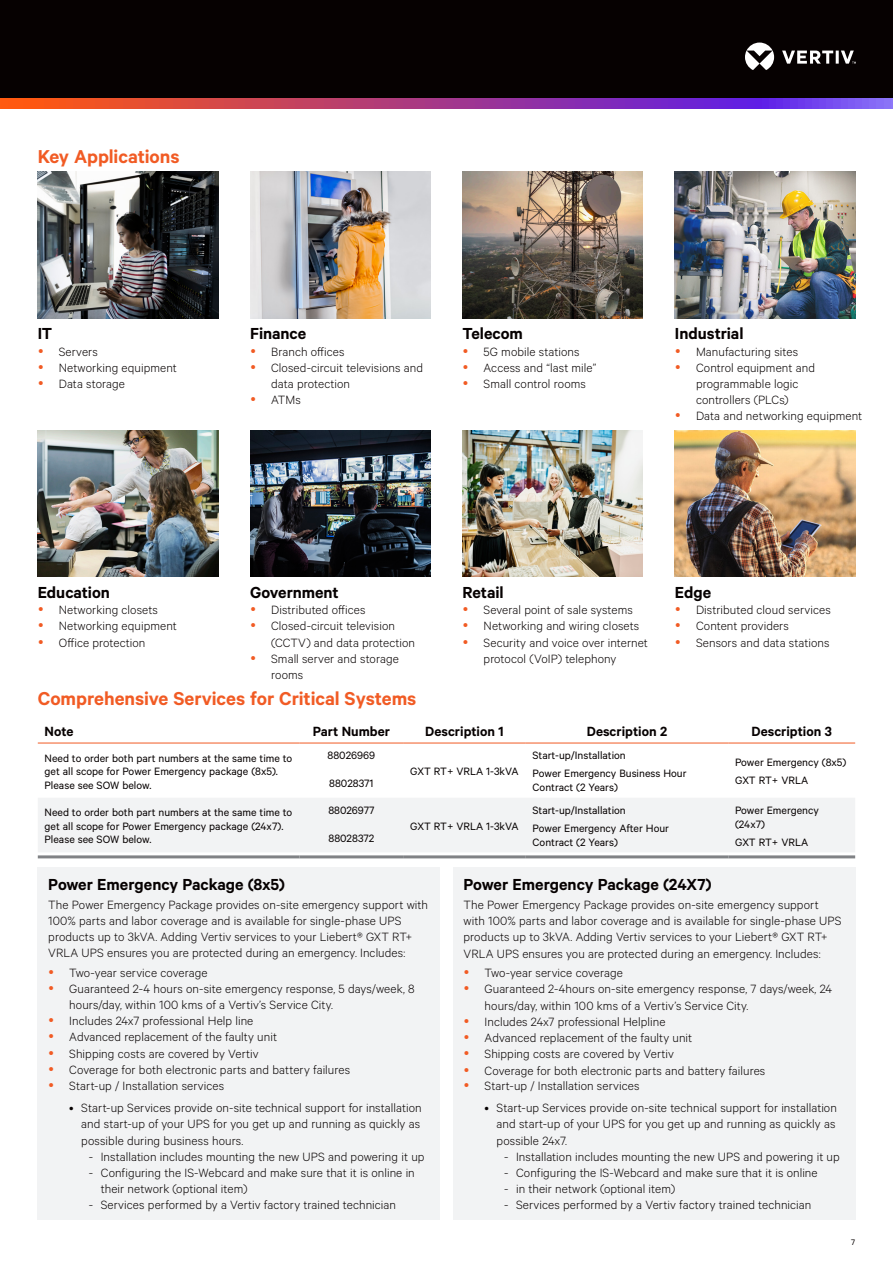
<style>
.page{position:relative;width:893px;height:1263px;background:#fff}
.page>*{position:absolute;margin:0;border:0;box-sizing:border-box;transform-origin:0 0}
.Vertiv_Orange_Main_Heading{font:600 21px "Calibre";color:#f15b24}
.Vertiv_Heading{font:600 18px "Calibre";color:#060101}
.Table_Header_Black{font:600 15px "Calibre";color:#060101}
.Vertiv_Body_Text{font:300 13.5px/16.2px "Calibre";letter-spacing:.005em;color:#060101}
.Table_Body{font:12px/13.5px "Calibre";color:#060101}
.t1{font:9px "Calibre";color:#060101}
</style>
<div class="page">
<div style="left:0;top:0;width:893px;height:108px;background:#060101"></div>
<svg style="left:745px;top:43px;width:111px;height:27px"></svg>
<svg style="left:0;top:98px;width:893px;height:11px"></svg>
<img style="left:38px;top:172px;width:180px;height:146px">
<img style="left:250px;top:172px;width:180px;height:146px">
<img style="left:463px;top:172px;width:180px;height:146px">
<img style="left:675px;top:172px;width:180px;height:146px">
<img style="left:38px;top:430px;width:180px;height:147px">
<img style="left:250px;top:430px;width:180px;height:147px">
<img style="left:463px;top:430px;width:180px;height:147px">
<img style="left:675px;top:430px;width:180px;height:147px">
<div style="left:38px;top:798px;width:817px;height:54px;background:#f2f3f4"></div>
<hr style="left:300px;top:743px;width:103px;height:1px;background:#f15b24">
<hr style="left:38px;top:743px;width:262px;height:1px;background:#f15b24">
<hr style="left:403px;top:743px;width:123px;height:1px;background:#f15b24">
<hr style="left:526px;top:743px;width:202px;height:1px;background:#f15b24">
<hr style="left:728px;top:743px;width:127px;height:1px;background:#f15b24">
<hr style="left:38px;top:855px;width:262px;height:3px;background:#808285">
<hr style="left:300px;top:855px;width:103px;height:3px;background:#808285">
<hr style="left:403px;top:855px;width:123px;height:3px;background:#808285">
<hr style="left:526px;top:855px;width:202px;height:3px;background:#808285">
<hr style="left:728px;top:855px;width:127px;height:3px;background:#808285">
<div style="left:38px;top:867px;width:402px;height:353px;background:#f2f3f4"></div>
<div style="left:453px;top:867px;width:402px;height:353px;background:#f2f3f4"></div>
<p class="Vertiv_Orange_Main_Heading" style="left:38px;top:144px;width:143px">Key Applications</p>
<p class="Vertiv_Heading" style="left:38px;top:323px;width:16px">IT</p>
<p class="Vertiv_Body_Text" style="left:59px;top:343px;width:41px">Servers</p>
<p class="Vertiv_Body_Text" style="left:59px;top:359px;width:120px">Networking equipment</p>
<p class="Vertiv_Body_Text" style="left:59px;top:375px;width:68px">Data storage</p>
<p class="Vertiv_Heading" style="left:38px;top:582px;width:74px">Education</p>
<p class="Vertiv_Body_Text" style="left:59px;top:601px;width:101px">Networking closets</p>
<p class="Vertiv_Body_Text" style="left:59px;top:617px;width:120px">Networking equipment</p>
<p class="Vertiv_Body_Text" style="left:59px;top:634px;width:88px">Office protection</p>
<p class="Vertiv_Heading" style="left:250px;top:323px;width:58px">Finance</p>
<p class="Vertiv_Body_Text" style="left:271px;top:343px;width:75px">Branch offices</p>
<p class="Vertiv_Body_Text" style="left:271px;top:359px;width:153px">Closed-circuit televisions and data protection</p>
<p class="Vertiv_Body_Text" style="left:271px;top:391px;width:31px">ATMs</p>
<p class="Vertiv_Heading" style="left:463px;top:323px;width:62px">Telecom</p>
<p class="Vertiv_Body_Text" style="left:484px;top:343px;width:97px">5G mobile stations</p>
<p class="Vertiv_Body_Text" style="left:484px;top:359px;width:114px">Access and “last mile”</p>
<p class="Vertiv_Body_Text" style="left:484px;top:375px;width:104px">Small control rooms</p>
<p class="Vertiv_Heading" style="left:675px;top:323px;width:70px">Industrial</p>
<p class="Vertiv_Body_Text" style="left:696px;top:343px;width:104px">Manufacturing sites</p>
<p class="Vertiv_Body_Text" style="left:696px;top:359px;width:120px">Control equipment and programmable logic controllers (PLCs)</p>
<p class="Vertiv_Body_Text" style="left:696px;top:408px;width:168px">Data and networking equipment</p>
<p class="Vertiv_Heading" style="left:250px;top:582px;width:90px">Government</p>
<p class="Vertiv_Body_Text" style="left:271px;top:601px;width:96px">Distributed offices</p>
<p class="Vertiv_Body_Text" style="left:271px;top:617px;width:145px">Closed-circuit television (CCTV) and data protection</p>
<p class="Vertiv_Body_Text" style="left:271px;top:650px;width:129px">Small server and storage rooms</p>
<p class="Vertiv_Heading" style="left:463px;top:582px;width:43px">Retail</p>
<p class="Vertiv_Body_Text" style="left:484px;top:601px;width:151px">Several point of sale systems</p>
<p class="Vertiv_Body_Text" style="left:484px;top:617px;width:157px">Networking and wiring closets</p>
<p class="Vertiv_Body_Text" style="left:484px;top:634px;width:166px">Security and voice over internet protocol (VoIP) telephony</p>
<p class="Vertiv_Heading" style="left:675px;top:582px;width:38px">Edge</p>
<p class="Vertiv_Body_Text" style="left:696px;top:601px;width:136px">Distributed cloud services</p>
<p class="Vertiv_Body_Text" style="left:696px;top:617px;width:94px">Content providers</p>
<p class="Vertiv_Body_Text" style="left:696px;top:634px;width:135px">Sensors and data stations</p>
<p class="Vertiv_Orange_Main_Heading" style="left:38px;top:686px;width:380px">Comprehensive Services for Critical Systems</p>
<p class="Table_Header_Black" style="left:45px;top:723px;width:30px">Note</p>
<p class="Table_Header_Black" style="left:313px;top:723px;width:79px">Part Number</p>
<p class="Table_Header_Black" style="left:425px;top:723px;width:80px">Description 1</p>
<p class="Table_Header_Black" style="left:587px;top:723px;width:82px">Description 2</p>
<p class="Table_Header_Black" style="left:751px;top:723px;width:82px">Description 3</p>
<p class="Table_Body" style="left:45px;top:751px;width:249px">Need to order both part numbers at the same time to get all scope for Power Emergency package (8x5).<br>Please see SOW below.</p>
<p class="Table_Body" style="left:328px;top:748px;width:49px">88026969</p>
<p class="Table_Body" style="left:532px;top:748px;width:95px">Start-up/Installation</p>
<p class="Table_Body" style="left:532px;top:766px;width:156px">Power Emergency Business Hour<br>Contract (2 Years)</p>
<p class="Table_Body" style="left:735px;top:755px;width:113px">Power Emergency (8x5)</p>
<p class="Table_Body" style="left:410px;top:764px;width:110px">GXT RT+ VRLA 1-3kVA</p>
<p class="Table_Body" style="left:329px;top:776px;width:46px">88028371</p>
<p class="Table_Body" style="left:735px;top:773px;width:75px">GXT RT+ VRLA</p>
<p class="Table_Body" style="left:45px;top:805px;width:249px">Need to order both part numbers at the same time to get all scope for Power Emergency package (24x7).<br>Please see SOW below.</p>
<p class="Table_Body" style="left:328px;top:803px;width:48px">88026977</p>
<p class="Table_Body" style="left:328px;top:830px;width:47px">88028372</p>
<p class="Table_Body" style="left:410px;top:819px;width:110px">GXT RT+ VRLA 1-3kVA</p>
<p class="Table_Body" style="left:532px;top:803px;width:95px">Start-up/Installation</p>
<p class="Table_Body" style="left:532px;top:821px;width:138px">Power Emergency After Hour<br>Contract (2 Years)</p>
<p class="Table_Body" style="left:735px;top:803px;width:85px">Power Emergency (24x7)</p>
<p class="Table_Body" style="left:735px;top:835px;width:75px">GXT RT+ VRLA</p>
<p class="Vertiv_Heading" style="left:48px;top:873px;width:238px">Power Emergency Package (8x5)</p>
<p class="Vertiv_Body_Text" style="left:48px;top:896px;width:381px">The Power Emergency Package provides on-site emergency support with 100% parts and labor coverage and is available for single-phase UPS products up to 3kVA. Adding Vertiv services to your Liebert® GXT RT+ VRLA UPS ensures you are protected during an emergency. Includes:</p>
<p class="Vertiv_Body_Text" style="left:69px;top:964px;width:140px">Two-year service coverage</p>
<p class="Vertiv_Body_Text" style="left:69px;top:980px;width:347px">Guaranteed 2-4 hours on-site emergency response, 5 days/week, 8 hours/day, within 100 kms of a Vertiv’s Service City.</p>
<p class="Vertiv_Body_Text" style="left:69px;top:1012px;width:186px">Includes 24x7 professional Help line</p>
<p class="Vertiv_Body_Text" style="left:69px;top:1028px;width:209px">Advanced replacement of the faulty unit</p>
<p class="Vertiv_Body_Text" style="left:69px;top:1045px;width:191px">Shipping costs are covered by Vertiv</p>
<p class="Vertiv_Body_Text" style="left:69px;top:1061px;width:282px">Coverage for both electronic parts and battery failures</p>
<p class="Vertiv_Body_Text" style="left:69px;top:1077px;width:156px">Start-up / Installation services</p>
<p class="Vertiv_Body_Text" style="left:81px;top:1099px;width:342px;text-align:justify;text-indent:-12px">• Start-up Services provide on-site technical support for installation and start-up of your UPS for you get up and running as quickly as possible during business hours.</p>
<p class="Vertiv_Body_Text" style="left:89px;top:1148px;width:337px">- Installation includes mounting the new UPS and powering it up</p>
<p class="Vertiv_Body_Text" style="left:101px;top:1164px;width:315px;text-indent:-12px">- Configuring the IS-Webcard and make sure that it is online in their network (optional item)</p>
<p class="Vertiv_Body_Text" style="left:89px;top:1196px;width:309px">- Services performed by a Vertiv factory trained technician</p>
<p class="Vertiv_Heading" style="left:464px;top:873px;width:250px">Power Emergency Package (24X7)</p>
<p class="Vertiv_Body_Text" style="left:464px;top:896px;width:379px">The Power Emergency Package provides on-site emergency support with 100% parts and labor coverage and is available for single-phase UPS products up to 3kVA. Adding Vertiv services to your Liebert® GXT RT+ VRLA UPS ensures you are protected during an emergency. Includes:</p>
<p class="Vertiv_Body_Text" style="left:485px;top:964px;width:140px">Two-year service coverage</p>
<p class="Vertiv_Body_Text" style="left:485px;top:980px;width:349px">Guaranteed 2-4hours on-site emergency response, 7 days/week, 24 hours/day, within 100 kms of a Vertiv’s Service City.</p>
<p class="Vertiv_Body_Text" style="left:485px;top:1013px;width:182px">Includes 24x7 professional Helpline</p>
<p class="Vertiv_Body_Text" style="left:485px;top:1029px;width:209px">Advanced replacement of the faulty unit</p>
<p class="Vertiv_Body_Text" style="left:485px;top:1045px;width:191px">Shipping costs are covered by Vertiv</p>
<p class="Vertiv_Body_Text" style="left:485px;top:1062px;width:282px">Coverage for both electronic parts and battery failures</p>
<p class="Vertiv_Body_Text" style="left:485px;top:1077px;width:156px">Start-up / Installation services</p>
<p class="Vertiv_Body_Text" style="left:497px;top:1099px;width:342px;text-align:justify;text-indent:-12px">• Start-up Services provide on-site technical support for installation and start-up of your UPS for you get up and running as quickly as possible 24x7.</p>
<p class="Vertiv_Body_Text" style="left:504px;top:1148px;width:337px">- Installation includes mounting the new UPS and powering it up</p>
<p class="Vertiv_Body_Text" style="left:504px;top:1164px;width:315px">- Configuring the IS-Webcard and make sure that it is online</p>
<p class="Vertiv_Body_Text" style="left:504px;top:1180px;width:173px">- in their network (optional item)</p>
<p class="Vertiv_Body_Text" style="left:504px;top:1196px;width:309px">- Services performed by a Vertiv factory trained technician</p>
<p class="t1" style="left:851px;top:1236px;width:5px">7</p>
</div>
